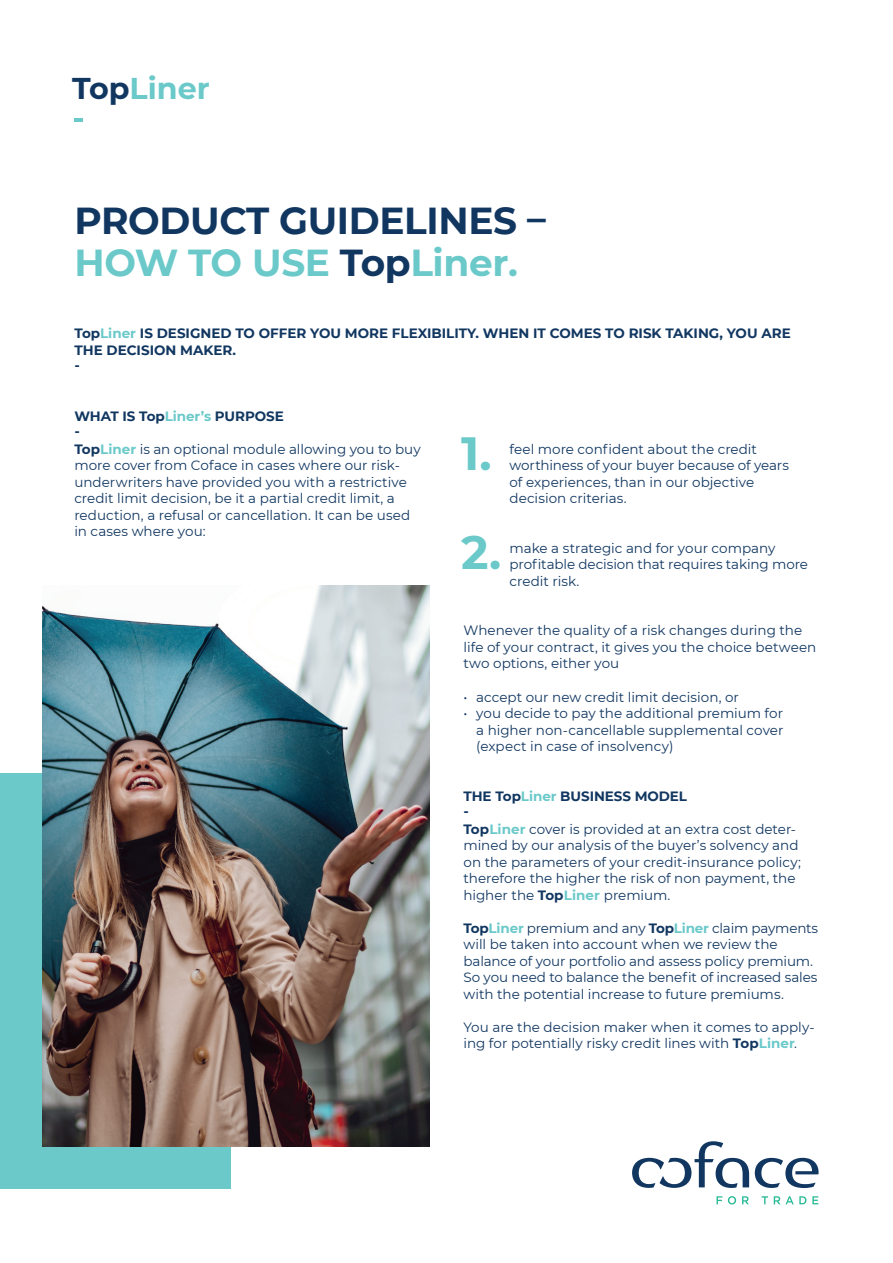
<style>
.page{position:relative;width:893px;height:1263px;background:#fff}
.page>*{position:absolute;margin:0;border:0;box-sizing:border-box;transform-origin:0 0}
.t1{font:700 46.5px "Montserrat";color:#6bc9ca}
.t2{font:700 37.5px/42px "Montserrat";letter-spacing:-.01em;color:#113761}
.t3{font:700 30.15px "Montserrat";color:#6bc9ca}
.t4{font:13.5px/16.5px "Montserrat";color:#113761}
.t5{font:700 13.5px/16.5px "Montserrat";color:#113761}
.s1{color:#113761}
.s2{color:#6bc9ca}
.s3{font-weight:700}
.s4{font-weight:700;color:#6bc9ca}
</style>
<div class="page">
<div style="left:0;top:774px;width:43px;height:373px;background:#6bc9ca"></div>
<div style="left:0;top:1146px;width:230px;height:42px;background:#6bc9ca"></div>
<img style="left:43px;top:586px;width:386px;height:560px">
<svg style="left:755px;top:1158px;width:64px;height:30px"></svg>
<svg style="left:632px;top:1141px;width:117px;height:47px"></svg>
<svg style="left:716px;top:1196px;width:6px;height:8px"></svg>
<svg style="left:728px;top:1196px;width:8px;height:8px"></svg>
<svg style="left:742px;top:1196px;width:7px;height:8px"></svg>
<svg style="left:762px;top:1196px;width:6px;height:8px"></svg>
<svg style="left:774px;top:1196px;width:32px;height:8px"></svg>
<svg style="left:812px;top:1196px;width:6px;height:8px"></svg>
<svg style="left:75px;top:118px;width:8px;height:4px"></svg>
<p class="t3" style="left:72px;top:67px;width:139px"><span class="s1">Top</span>Liner</p>
<p class="t2" style="left:74px;top:198px;width:473px">PRODUCT GUIDELINES –<br><span class="s2">HOW TO USE</span> Top<span class="s2">Liner.</span></p>
<p class="t5" style="left:74px;top:325px;width:718px">Top<span class="s2">Liner</span> IS DESIGNED TO OFFER YOU MORE FLEXIBILITY. WHEN IT COMES TO RISK TAKING, YOU ARE<br>THE DECISION MAKER.</p>
<p class="t5" style="left:74px;top:358px;width:7px">-</p>
<p class="t5" style="left:74px;top:407px;width:211px">WHAT IS Top<span class="s2">Liner’s</span> PURPOSE</p>
<p class="t5" style="left:74px;top:424px;width:7px">-</p>
<p class="t4" style="left:74px;top:440px;width:348px"><span class="s3">Top</span><span class="s4">Liner</span> is an optional module allowing you to buy more cover from Coface in cases where our risk&shy;underwriters have provided you with a restrictive credit limit decision, be it a partial credit limit, a reduction, a refusal or cancellation. It can be used in cases where you:</p>
<p class="t1" style="left:461px;top:420px;width:32px">1.</p>
<p class="t1" style="left:461px;top:519px;width:42px">2.</p>
<p class="t4" style="left:509px;top:440px;width:281px">feel more confident about the credit worthiness of your buyer because of years of experiences, than in our objective decision criterias.</p>
<p class="t4" style="left:509px;top:539px;width:300px">make a strategic and for your company profitable decision that requires taking more credit risk.</p>
<p class="t4" style="left:463px;top:622px;width:354px">Whenever the quality of a risk changes during the life of your contract, it gives you the choice between two options, either you</p>
<p class="t4" style="left:463px;top:688px;width:277px">• accept our new credit limit decision, or</p>
<p class="t4" style="left:476px;top:704px;width:309px;text-align:justify;text-indent:-13px">• you decide to pay the additional premium for a higher non-cancellable supplemental cover (expect in case of insolvency)</p>
<p class="t5" style="left:463px;top:787px;width:225px">THE Top<span class="s2">Liner</span> BUSINESS MODEL</p>
<p class="t5" style="left:463px;top:803px;width:7px">-</p>
<p class="t4" style="left:463px;top:820px;width:339px"><span class="s3">Top</span><span class="s4">Liner</span> cover is provided at an extra cost deter&shy;mined by our analysis of the buyer’s solvency and on the parameters of your credit-insurance policy; therefore the higher the risk of non payment, the higher the <span class="s3">Top</span><span class="s4">Liner</span> premium.</p>
<p class="t4" style="left:463px;top:919px;width:356px"><span class="s3">Top</span><span class="s4">Liner</span> premium and any <span class="s3">Top</span><span class="s4">Liner</span> claim payments will be taken into account when we review the balance of your portfolio and assess policy premium.<br>So you need to balance the benefit of increased sales with the potential increase to future premiums.</p>
<p class="t4" style="left:463px;top:1018px;width:353px">You are the decision maker when it comes to apply&shy;ing for potentially risky credit lines with <span class="s3">Top</span><span class="s4">Liner</span>.</p>
</div>
